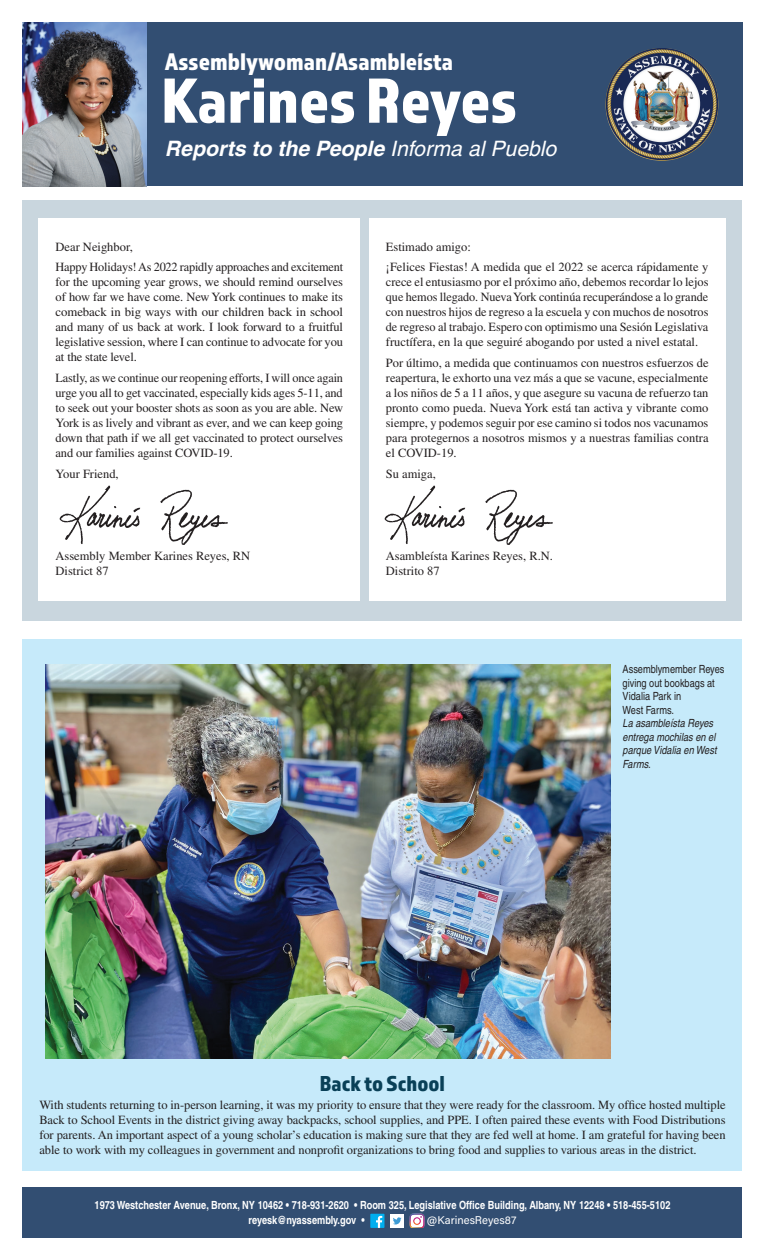
<style>
.page{position:relative;width:765px;height:1260px;background:#fff}
.page>*{position:absolute;margin:0;border:0;box-sizing:border-box;transform-origin:0 0}
.t1{font:66.25px "Almaq Refined";color:#fff}
.t2{font:25px "Almaq Refined";color:#fff}
.t3{font:22.5px "Almaq Refined";color:#094057}
.t4{font:italic 700 21.25px "Helvetica";color:#fff}
.t5{font:12.5px/15px "Times";color:#231f20;text-align:justify}
.t6{font:700 condensed 11.25px/15px "Helvetica";color:#fff}
.t7{font:italic condensed 11.25px/13.5px "Helvetica";color:#231f20}
.t8{font:condensed 11.25px/13.5px "Helvetica";color:#231f20}
.t9{font:11.25px "Acumin Pro";color:#fff}
.s1{font-weight:400}
</style>
<div class="page">
<div style="left:22px;top:639px;width:720px;height:532px;background:#c6eafa"></div>
<div style="left:22px;top:200px;width:720px;height:420px;background:#c9d6de"></div>
<div style="left:146px;top:22px;width:596px;height:164px;background:#324e72"></div>
<div style="left:22px;top:1187px;width:720px;height:51px;background:#324e72"></div>
<div style="left:370px;top:1214px;width:14px;height:14px;background:#00aeef"></div>
<svg style="left:376px;top:1216px;width:6px;height:12px"></svg>
<div style="left:390px;top:1214px;width:14px;height:14px;background:#fff"></div>
<svg style="left:393px;top:1217px;width:9px;height:7px"></svg>
<img style="left:410px;top:1214px;width:14px;height:14px">
<img style="left:22px;top:22px;width:124px;height:164px">
<img style="left:606px;top:48px;width:112px;height:113px;border-radius:56px">
<div style="left:369px;top:219px;width:356px;height:382px;background:#fff"></div>
<div style="left:39px;top:219px;width:321px;height:382px;background:#fff"></div>
<img style="left:59px;top:485px;width:169px;height:60px">
<img style="left:384px;top:485px;width:169px;height:60px">
<img style="left:46px;top:665px;width:564px;height:393px">
<h2 class="t2" style="left:165px;top:46px;width:290px">Assemblywoman/Asambleísta</h2>
<h1 class="t1" style="left:161px;top:61px;width:358px">Karines Reyes</h1>
<h3 class="t4" style="left:165px;top:136px;width:393px">Reports to the People <span class="s1">Informa al Pueblo</span></h3>
<p class="t5" style="left:56px;top:236px;width:289px;line-height:20.6px">Dear Neighbor,<br>Happy Holidays! As 2022 rapidly approaches and excitement</p>
<p class="t5" style="left:56px;top:275px;width:289px">for the upcoming year grows, we should remind ourselves of how far we have come. New York continues to make its comeback in big ways with our children back in school and many of us back at work. I look forward to a fruitful legislative session, where I can continue to advocate for you at the state level.</p>
<p class="t5" style="left:56px;top:370px;width:289px">Lastly, as we continue our reopening efforts, I will once again urge you all to get vaccinated, especially kids ages 5-11, and to seek out your booster shots as soon as you are able. New York is as lively and vibrant as ever, and we can keep going down that path if we all get vaccinated to protect ourselves and our families against COVID-19.</p>
<p class="t5" style="left:56px;top:466px;width:65px">Your Friend,</p>
<p class="t5" style="left:56px;top:548px;width:196px">Assembly Member Karines Reyes, RN<br>District 87</p>
<p class="t5" style="left:386px;top:236px;width:324px;line-height:20.6px">Estimado amigo:<br>¡Felices Fiestas! A medida que el 2022 se acerca rápidamente y</p>
<p class="t5" style="left:386px;top:275px;width:324px">crece el entusiasmo por el próximo año, debemos recordar lo lejos que hemos llegado. Nueva York continúa recuperándose a lo grande con nuestros hijos de regreso a la escuela y con muchos de nosotros de regreso al trabajo. Espero con optimismo una Sesión Legislativa fructífera, en la que seguiré abogando por usted a nivel estatal.</p>
<p class="t5" style="left:386px;top:355px;width:324px">Por último, a medida que continuamos con nuestros esfuerzos de reapertura, le exhorto una vez más a que se vacune, especialmente a los niños de 5 a 11 años, y que asegure su vacuna de refuerzo tan pronto como pueda. Nueva York está tan activa y vibrante como siempre, y podemos seguir por ese camino si todos nos vacunamos para protegernos a nosotros mismos y a nuestras familias contra el COVID-19.</p>
<p class="t5" style="left:386px;top:466px;width:51px">Su amiga,</p>
<p class="t5" style="left:386px;top:548px;width:169px">Asambleísta Karines Reyes, R.N.<br>Distrito 87</p>
<p class="t8" style="left:623px;top:663px;width:103px">Assemblymember Reyes giving out bookbags at<br>Vidalia Park in<br>West Farms.</p>
<p class="t7" style="left:623px;top:717px;width:96px">La asambleísta Reyes entrega mochilas en el parque Vidalia en West<br>Farms.</p>
<h3 class="t3" style="left:320px;top:1070px;width:127px">Back to School</h3>
<p class="t5" style="left:39px;top:1097px;width:688px">With students returning to in-person learning, it was my priority to ensure that they were ready for the classroom. My office hosted multiple Back to School Events in the district giving away backpacks, school supplies, and PPE. I often paired these events with Food Distributions for parents. An important aspect of a young scholar’s education is making sure that they are fed well at home. I am grateful for having been able to work with my colleagues in government and nonprofit organizations to bring food and supplies to various areas in the district.</p>
<p class="t6" style="left:249px;top:1198px;width:423px;text-indent:-154px">1973 Westchester Avenue, Bronx, NY 10462 • 718-931-2620 • Room 325, Legislative Office Building, Albany, NY 12248 • 518-455-5102 reyesk@nyassembly.gov •</p>
<p class="t9" style="left:427px;top:1212px;width:91px">@KarinesReyes87</p>
</div>
